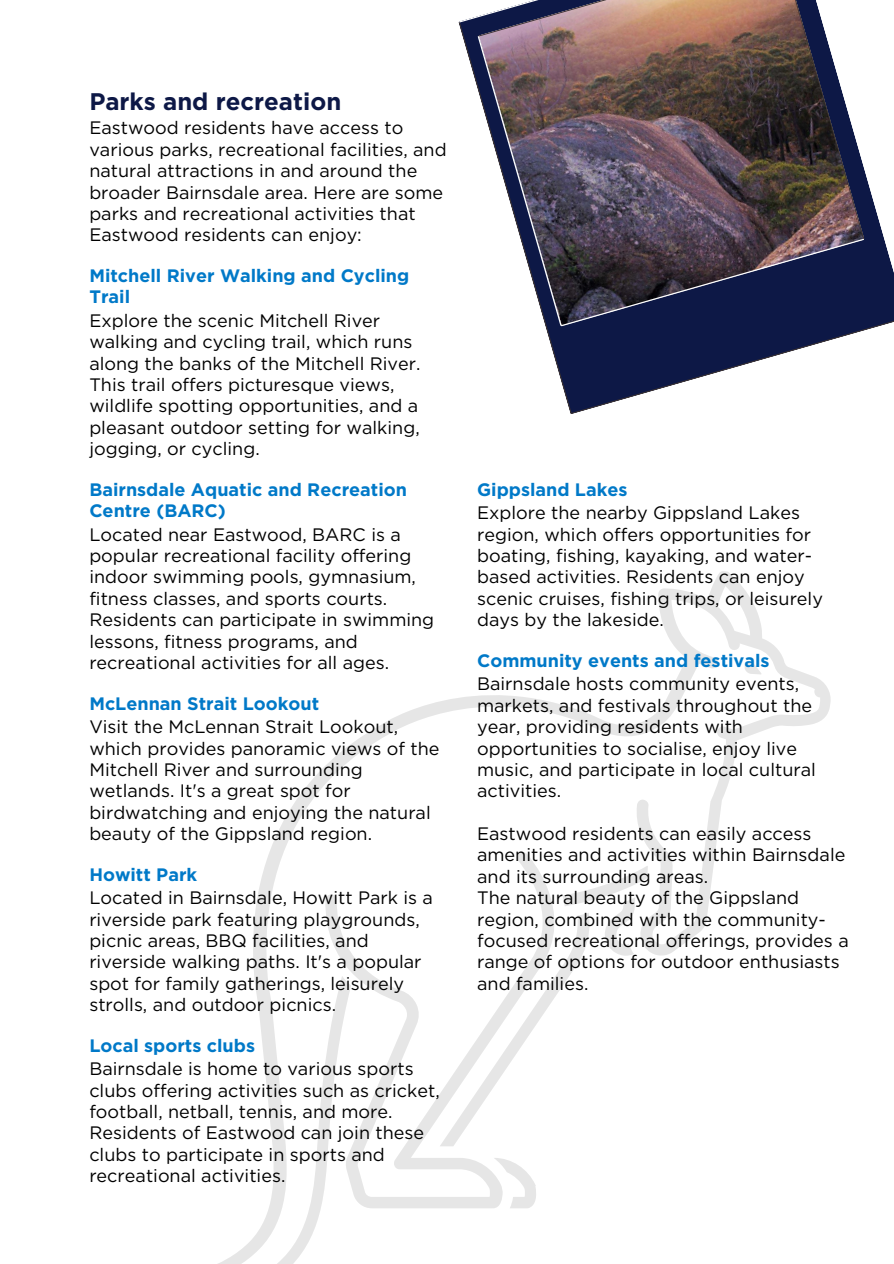
<style>
.page{position:relative;width:894px;height:1264px;background:#fff}
.page>*{position:absolute;margin:0;border:0;box-sizing:border-box;transform-origin:0 0}
.t1{font:700 24px "Gotham";color:#0d1846}
.t2{font:18px/21.3px "Gotham";color:#000}
.t3{font:700 18px/21.3px "Gotham";color:#0079c8}
.s1{font-weight:700;color:#0079c8}
</style>
<div class="page">
<svg style="left:545px;top:326px;width:334px;height:88px"></svg>
<img style="left:458px;top:0;width:435px;height:326px">
<svg style="left:220px;top:571px;width:611px;height:692px"></svg>
<h1 class="t1" style="left:89px;top:90px;width:253px">Parks and recreation</h1>
<h1 class="t2" style="left:89px;top:117px;width:359px">Eastwood residents have access to various parks, recreational facilities, and natural attractions in and around the broader Bairnsdale area. Here are some parks and recreational activities that Eastwood residents can enjoy:</h1>
<h1 class="t3" style="left:89px;top:266px;width:321px">Mitchell River Walking and Cycling<br>Trail</h1>
<h1 class="t2" style="left:89px;top:310px;width:332px">Explore the scenic Mitchell River walking and cycling trail, which runs along the banks of the Mitchell River.<br>This trail offers picturesque views, wildlife spotting opportunities, and a pleasant outdoor setting for walking, jogging, or cycling.</h1>
<h1 class="t3" style="left:89px;top:479px;width:319px">Bairnsdale Aquatic and Recreation<br>Centre (BARC)</h1>
<h1 class="t2" style="left:89px;top:523px;width:346px">Located near Eastwood, BARC is a popular recreational facility offering indoor swimming pools, gymnasium, fitness classes, and sports courts.<br>Residents can participate in swimming lessons, fitness programs, and recreational activities for all ages.</h1>
<h1 class="t2" style="left:89px;top:691px;width:310px;line-height:23.7px"><span class="s1">McLennan Strait Lookout<br></span>Visit the McLennan Strait Lookout,</h1>
<h1 class="t2" style="left:89px;top:737px;width:351px">which provides panoramic views of the Mitchell River and surrounding wetlands. It's a great spot for birdwatching and enjoying the natural beauty of the Gippsland region.</h1>
<h1 class="t2" style="left:89px;top:862px;width:345px;line-height:23.7px"><span class="s1">Howitt Park<br></span>Located in Bairnsdale, Howitt Park is a</h1>
<h1 class="t2" style="left:89px;top:908px;width:333px">riverside park featuring playgrounds, picnic areas, BBQ facilities, and riverside walking paths. It's a popular spot for family gatherings, leisurely strolls, and outdoor picnics.</h1>
<h1 class="t2" style="left:89px;top:1033px;width:326px;line-height:23.7px"><span class="s1">Local sports clubs<br></span>Bairnsdale is home to various sports</h1>
<h1 class="t2" style="left:89px;top:1079px;width:352px">clubs offering activities such as cricket, football, netball, tennis, and more.<br>Residents of Eastwood can join these clubs to participate in sports and recreational activities.</h1>
<h1 class="t2" style="left:477px;top:477px;width:324px;line-height:23.7px"><span class="s1">Gippsland Lakes<br></span>Explore the nearby Gippsland Lakes</h1>
<h1 class="t2" style="left:477px;top:523px;width:347px">region, which offers opportunities for boating, fishing, kayaking, and water&shy;based activities. Residents can enjoy scenic cruises, fishing trips, or leisurely days by the lakeside.</h1>
<h1 class="t2" style="left:477px;top:648px;width:323px;line-height:23.7px"><span class="s1">Community events and festivals<br></span>Bairnsdale hosts community events,</h1>
<h1 class="t2" style="left:477px;top:694px;width:340px">markets, and festivals throughout the year, providing residents with opportunities to socialise, enjoy live music, and participate in local cultural activities.</h1>
<h1 class="t2" style="left:477px;top:823px;width:373px">Eastwood residents can easily access amenities and activities within Bairnsdale and its surrounding areas.<br>The natural beauty of the Gippsland region, combined with the community&shy;focused recreational offerings, provides a range of options for outdoor enthusiasts and families.</h1>
</div>
